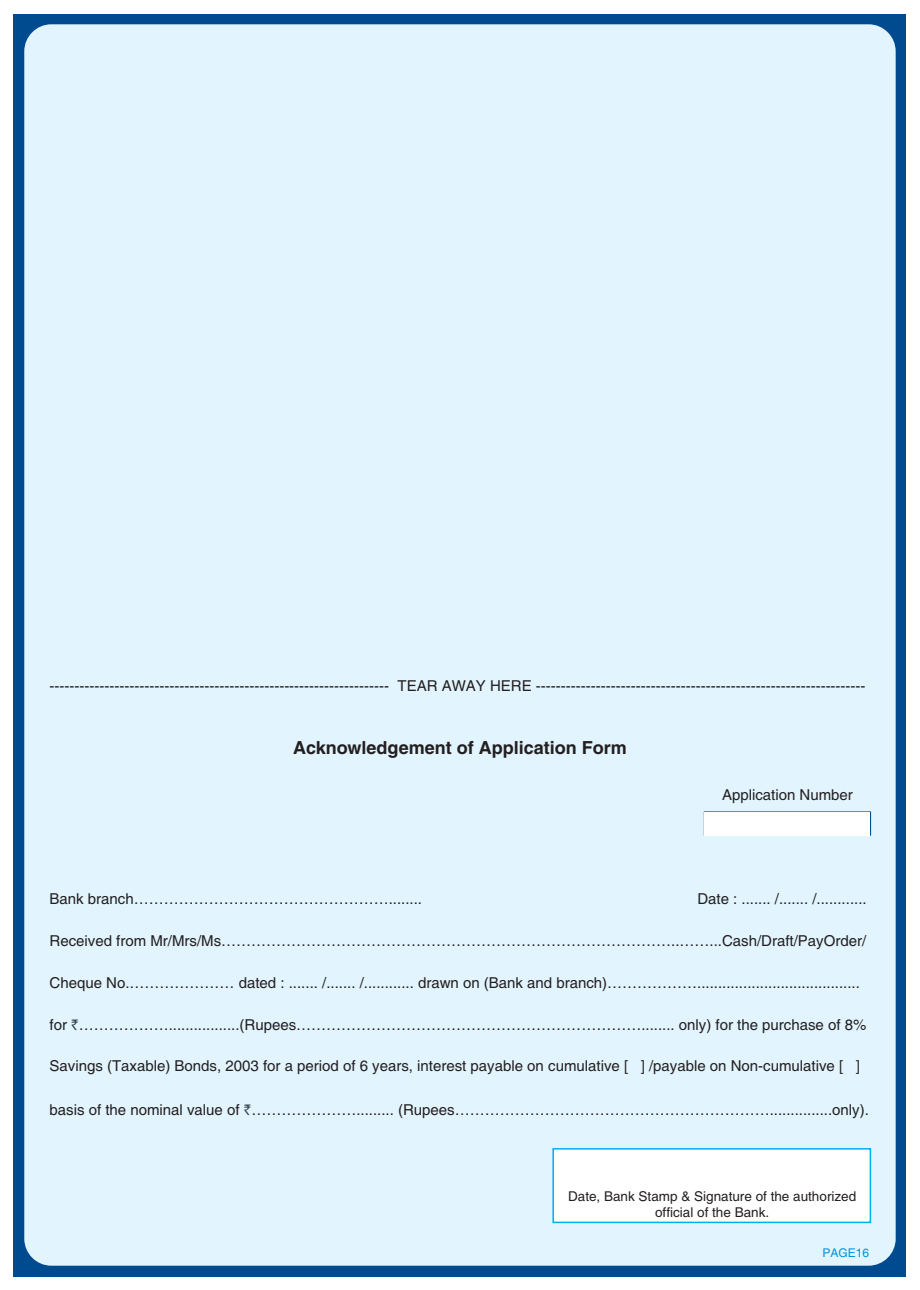
<style>
.page{position:relative;width:920px;height:1290px;background:#fff}
.page>*{position:absolute;margin:0;border:0;box-sizing:border-box;transform-origin:0 0}
.t1{font:700 18px "Helvetica";color:#231f20}
.t2{font:15px "Helvetica";color:#231f20}
.t3{font:15px "Rupee";color:#2e3d4a}
.t4{font:13.5px/15.6px "Helvetica";color:#231f20;text-align:center}
.t5{font:12px "Helvetica";color:#0095da}
</style>
<div class="page">
<div style="left:14px;top:14px;width:892px;height:1262px;background:#004a90"></div>
<div style="left:24px;top:24px;width:872px;height:1242px;background:#e2f4fd;border-radius:27px"></div>
<div style="left:704px;top:812px;width:166px;height:23px;background:#fff"></div>
<svg style="left:552px;top:1148px;width:320px;height:76px;background:#f2fafe"></svg>
<p class="t2" style="left:50px;top:680px;width:818px">-------------------------------------------------------------------- TEAR AWAY HERE ------------------------------------------------------------------</p>
<p class="t1" style="left:293px;top:740px;width:335px">Acknowledgement of Application Form</p>
<p class="t2" style="left:722px;top:789px;width:132px">Application Number</p>
<p class="t2" style="left:50px;top:893px;width:374px">Bank branch……………………………………………........</p>
<p class="t2" style="left:697px;top:893px;width:171px">Date : ....... /....... /............</p>
<p class="t2" style="left:50px;top:935px;width:818px">Received from Mr/Mrs/Ms………………………………………………………………………………..……...Cash/Draft/PayOrder/</p>
<p class="t2" style="left:50px;top:977px;width:812px">Cheque No.………………… dated : ....... /....... /............ drawn on (Bank and branch)……………….......................................</p>
<p class="t2" style="left:50px;top:1019px;width:818px">for ……………….................(Rupees……………………………………………………………........ only) for the purchase of 8%</p>
<p class="t2" style="left:50px;top:1060px;width:812px">Savings (Taxable) Bonds, 2003 for a period of 6 years, interest payable on cumulative [ ] /payable on Non-cumulative [ ]</p>
<p class="t2" style="left:50px;top:1103px;width:821px">basis of the nominal value of …………………......... (Rupees………………………………………………………...............only).</p>
<p class="t3" style="left:71px;top:1020px;width:9px">`</p>
<p class="t3" style="left:244px;top:1104px;width:9px">`</p>
<p class="t4" style="left:568px;top:1190px;width:290px">Date, Bank Stamp &amp; Signature of the authorized official of the Bank.</p>
<p class="t5" style="left:822px;top:1249px;width:48px">PAGE16</p>
</div>
